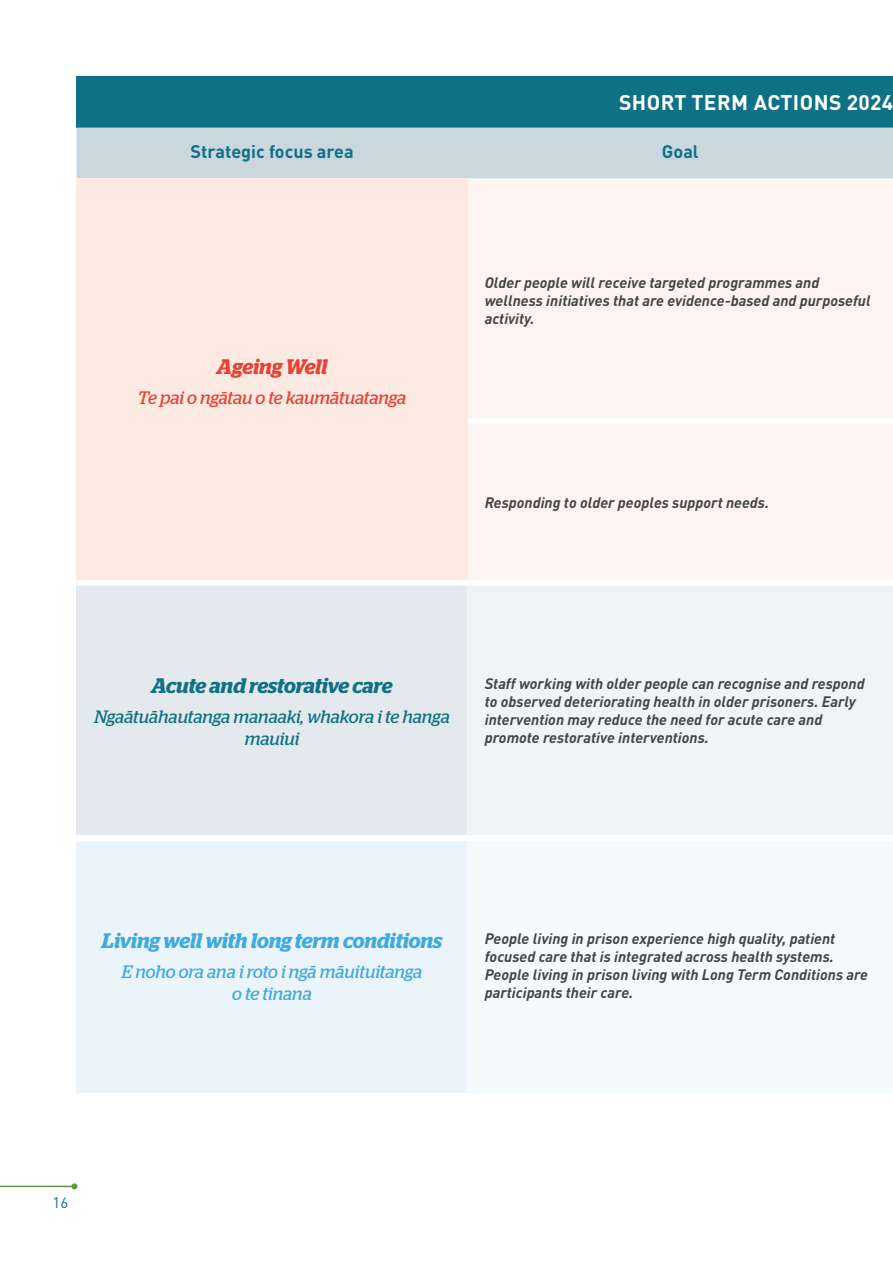
<style>
.page{position:relative;width:893px;height:1263px;background:#fff}
.page>*{position:absolute;margin:0;border:0;box-sizing:border-box;transform-origin:0 0}
.t1{font:italic 600 21px "Stag";letter-spacing:-.005em;color:#3daae0}
.t2{font:italic 600 21px "Stag";letter-spacing:-.01em;color:#0f7185}
.t3{font:700 21px "DIN Pro";letter-spacing:.02em;color:#fff}
.t4{font:italic 600 21px "Stag";letter-spacing:-.005em;color:#e74234}
.t5{font:italic 18px/21.6px "Stag";letter-spacing:-.005em;color:#0f7185;text-align:center}
.t6{font:italic 18px/21.6px "Stag";letter-spacing:-.005em;color:#3daae0;text-align:center}
.t7{font:italic 18px "Stag";letter-spacing:-.005em;color:#e74234}
.t8{font:700 18px "DIN Pro";color:#0f7185}
.t9{font:italic 700 15px/18px "DIN Pro";color:#434545}
.t10{font:15px "DIN Pro";color:#0f7185}
</style>
<div class="page">
<hr style="left:0;top:1186px;width:74px;height:1px;background:#5e9740">
<svg style="left:71px;top:1183px;width:6px;height:6px"></svg>
<div style="left:77px;top:77px;width:816px;height:51px;background:#0f7185"></div>
<div style="left:77px;top:128px;width:816px;height:51px;background:#cad7df"></div>
<div style="left:77px;top:179px;width:391px;height:404px;background:#fce9e1"></div>
<div style="left:468px;top:179px;width:425px;height:401px;background:#fcf4f0"></div>
<div style="left:77px;top:583px;width:391px;height:255px;background:#e3e9ed"></div>
<div style="left:468px;top:583px;width:425px;height:255px;background:#f0f4f6"></div>
<div style="left:77px;top:838px;width:391px;height:255px;background:#ebf4fb"></div>
<div style="left:468px;top:838px;width:425px;height:255px;background:#f5fafd"></div>
<div style="left:468px;top:580px;width:425px;height:6px;background:#fff"></div>
<div style="left:77px;top:835px;width:391px;height:6px;background:#fff"></div>
<div style="left:468px;top:835px;width:425px;height:6px;background:#fff"></div>
<div style="left:468px;top:418px;width:425px;height:6px;background:#fff"></div>
<div style="left:77px;top:580px;width:391px;height:6px;background:#fff"></div>
<h1 class="t3" style="left:619px;top:86px;width:276px">SHORT TERM ACTIONS 2024</h1>
<p class="t8" style="left:191px;top:138px;width:165px">Strategic focus area</p>
<p class="t8" style="left:662px;top:138px;width:38px">Goal</p>
<h1 class="t4" style="left:217px;top:354px;width:112px">Ageing Well</h1>
<p class="t7" style="left:138px;top:387px;width:270px">Te pai o ngātau o te kaumātuatanga</p>
<p class="t9" style="left:485px;top:272px;width:387px">Older people will receive targeted programmes and wellness initiatives that are evidence-based and purposeful activity.</p>
<p class="t9" style="left:485px;top:492px;width:286px">Responding to older peoples support needs.</p>
<h1 class="t2" style="left:152px;top:673px;width:242px">Acute and restorative care</h1>
<p class="t5" style="left:94px;top:706px;width:357px">Ngaātuāhautanga manaaki, whakora i te hanga mauiui</p>
<p class="t9" style="left:485px;top:674px;width:381px">Staff working with older people can recognise and respond to observed deteriorating health in older prisoners. Early intervention may reduce the need for acute care and promote restorative interventions.</p>
<h1 class="t1" style="left:102px;top:928px;width:342px">Living well with long term conditions</h1>
<p class="t6" style="left:122px;top:961px;width:302px">E noho ora ana i roto i ngā māuituitanga o te tinana</p>
<p class="t9" style="left:485px;top:929px;width:385px">People living in prison experience high quality, patient focused care that is integrated across health systems.<br>People living in prison living with Long Term Conditions are participants their care.</p>
<p class="t10" style="left:53px;top:1191px;width:17px">16</p>
</div>
